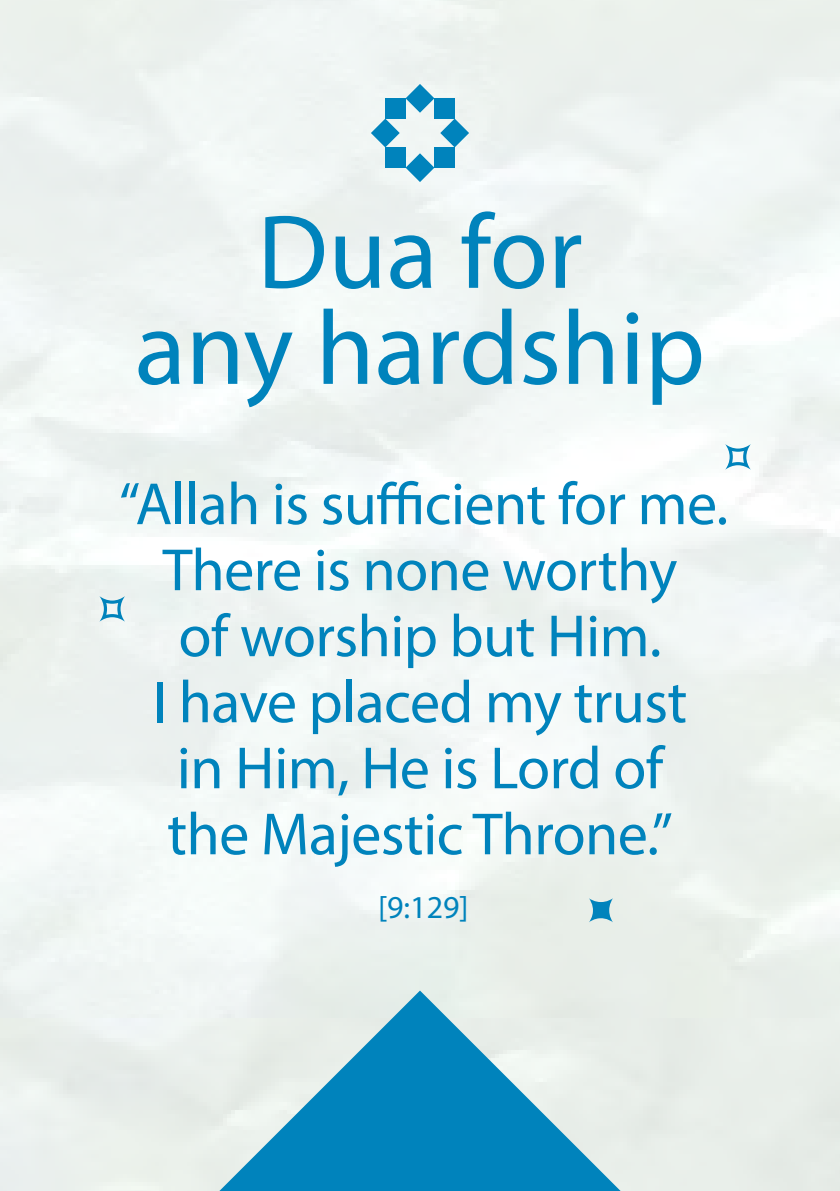
<style>
.page{position:relative;width:840px;height:1191px;background:#fff}
.page>*{position:absolute;margin:0;border:0;box-sizing:border-box;transform-origin:0 0}
.t1{font:106px/96px "Myriad Pro";color:#0083bc;text-align:center}
.t2{font:60px/66px "Myriad Pro";letter-spacing:-.01em;color:#0083bc;text-align:center}
.t3{font:32px "Myriad Pro";color:#0083bc}
</style>
<div class="page">
<img style="left:0;top:0;width:839px;height:1191px">
<svg style="left:588px;top:898px;width:24px;height:24px"></svg>
<svg style="left:99px;top:596px;width:26px;height:25px"></svg>
<svg style="left:724px;top:444px;width:26px;height:26px"></svg>
<svg style="left:219px;top:990px;width:401px;height:201px;background:#78bad3"></svg>
<svg style="left:440px;top:119px;width:29px;height:28px"></svg>
<div style="left:434px;top:98px;width:20px;height:21px;background:#0083bc"></div>
<svg style="left:405px;top:84px;width:29px;height:29px"></svg>
<div style="left:385px;top:98px;width:20px;height:21px;background:#0083bc"></div>
<svg style="left:370px;top:119px;width:29px;height:28px"></svg>
<div style="left:385px;top:147px;width:20px;height:21px;background:#0083bc"></div>
<svg style="left:405px;top:153px;width:29px;height:29px"></svg>
<div style="left:434px;top:147px;width:20px;height:21px;background:#0083bc"></div>
<h1 class="t1" style="left:135px;top:203px;width:571px">Dua for<br>any hardship</h1>
<p class="t2" style="left:119px;top:470px;width:610px">“Allah is sufficient for me.<br>There is none worthy<br>of worship but Him.<br>I have placed my trust<br>in Him, He is Lord of<br>the Majestic Throne.”</p>
<p class="t3" style="left:378px;top:887px;width:92px">[9:129]</p>
</div>
